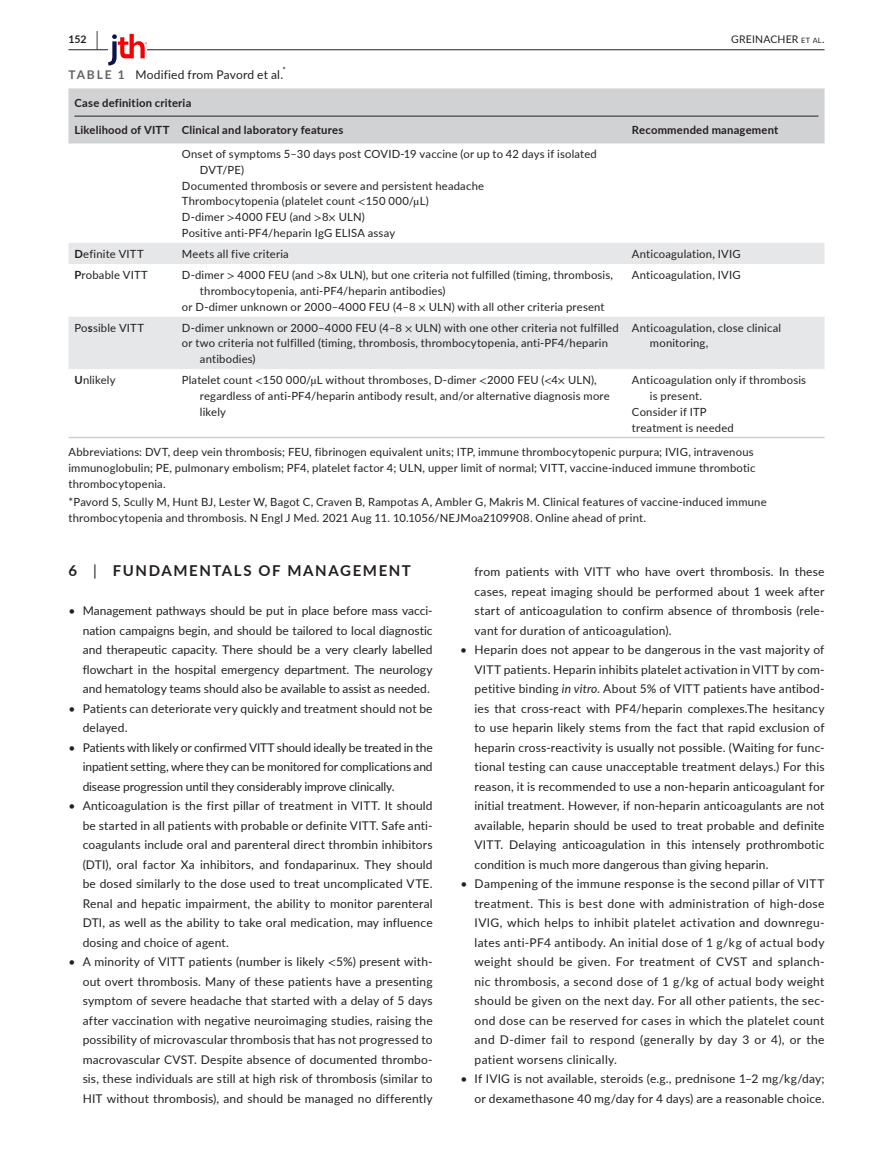
<style>
.page{position:relative;width:893px;height:1174px;background:#fff}
.page>*{position:absolute;margin:0;border:0;box-sizing:border-box;transform-origin:0 0}
.t1{font:700 15px "Lato";letter-spacing:.105em;color:#231f20}
.t2{font:12px/19.5px "Lato";letter-spacing:.015em;color:#231f20;text-align:justify}
.t3{font:11.25px/15.8px "Lato";letter-spacing:.015em;color:#231f20}
.t4{font:700 11.25px "Lato";letter-spacing:.02em;color:#231f20}
.t5{font:10.5px "Lato";letter-spacing:.015em;color:#231f20}
.t6{font:700 10.5px "Lato";color:#231f20}
.s1{font-size:19.5px}
.s2{font-size:7.35px}
.s3{font-weight:700;color:#636366}
.s4{font-family:"STIX"}
.s5{font-weight:700}
.s6{font-weight:400}
.s7{font-style:italic}
</style>
<div class="page">
<hr style="left:68px;top:49px;width:756px;height:1px;background:#231f20">
<svg style="left:108px;top:34px;width:39px;height:31px"></svg>
<div style="left:68px;top:88px;width:756px;height:55px;background:#d1d2d4"></div>
<svg style="left:68px;top:243px;width:756px;height:126px;fill:#e6e7e9"></svg>
<hr style="left:68px;top:437px;width:108px;height:1px;background:#d1d2d4">
<hr style="left:176px;top:437px;width:450px;height:1px;background:#d1d2d4">
<hr style="left:626px;top:437px;width:198px;height:1px;background:#d1d2d4">
<hr style="left:74px;top:116px;width:744px;height:1px;background:#231f20">
<p class="t6" style="left:68px;top:31px;width:31px">152 <span class="s1">|</span></p>
<p class="t5" style="left:731px;top:31px;width:95px">GREINACHER <span class="s2">et al</span>.</p>
<p class="t2" style="left:68px;top:64px;width:219px"><span class="s3">TABLE 1</span> Modified from Pavord et al.<sup>*</sup></p>
<p class="t4" style="left:74px;top:94px;width:118px">Case definition criteria</p>
<p class="t4" style="left:74px;top:122px;width:270px">Likelihood of VITT Clinical and laboratory features</p>
<p class="t4" style="left:632px;top:122px;width:148px">Recommended management</p>
<p class="t3" style="left:182px;top:146px;width:416px">Onset of symptoms 5–30 days post COVID-19 vaccine (or up to 42 days if isolated</p>
<p class="t3" style="left:200px;top:161px;width:46px">DVT/PE)</p>
<p class="t3" style="left:182px;top:177px;width:304px">Documented thrombosis or severe and persistent headache</p>
<p class="t3" style="left:182px;top:193px;width:248px">Thrombocytopenia (platelet count <span class="s4">&lt;</span>150 000/<span class="s4">µ</span>L)</p>
<p class="t3" style="left:182px;top:209px;width:184px">D-dimer <span class="s4">&gt;</span>4000 FEU (and <span class="s4">&gt;</span>8<span class="s4">×</span> ULN)</p>
<p class="t3" style="left:182px;top:224px;width:215px">Positive anti-PF4/heparin IgG ELISA assay</p>
<p class="t3" style="left:74px;top:245px;width:71px"><span class="s5">D</span>efinite VITT</p>
<p class="t3" style="left:182px;top:245px;width:108px">Meets all five criteria</p>
<p class="t3" style="left:632px;top:245px;width:110px">Anticoagulation, IVIG</p>
<p class="t3" style="left:74px;top:267px;width:75px"><span class="s5">P</span>robable VITT</p>
<p class="t3" style="left:182px;top:267px;width:433px">D-dimer <span class="s4">&gt;</span> 4000 FEU (and <span class="s4">&gt;</span>8x ULN), but one criteria not fulfilled (timing, thrombosis,</p>
<p class="t3" style="left:200px;top:282px;width:247px">thrombocytopenia, anti-PF4/heparin antibodies)</p>
<p class="t3" style="left:182px;top:298px;width:424px">or D-dimer unknown or 2000–4000 FEU (4–8 <span class="s4">×</span> ULN) with all other criteria present</p>
<p class="t3" style="left:632px;top:267px;width:110px">Anticoagulation, IVIG</p>
<p class="t3" style="left:74px;top:319px;width:71px">Po<span class="s5">s</span>sible VITT</p>
<p class="t3" style="left:182px;top:319px;width:438px">D-dimer unknown or 2000–4000 FEU (4–8 <span class="s4">×</span> ULN) with one other criteria not fulfilled</p>
<p class="t3" style="left:182px;top:335px;width:427px">or two criteria not fulfilled (timing, thrombosis, thrombocytopenia, anti-PF4/heparin</p>
<p class="t3" style="left:200px;top:351px;width:57px">antibodies)</p>
<p class="t3" style="left:650px;top:319px;width:133px;text-indent:-18px">Anticoagulation, close clinical monitoring,</p>
<p class="t3" style="left:74px;top:372px;width:43px"><span class="s5">U</span>nlikely</p>
<p class="t3" style="left:200px;top:372px;width:411px;text-indent:-18px">Platelet count <span class="s4">&lt;</span>150 000/<span class="s4">µ</span>L without thromboses, D-dimer <span class="s4">&lt;</span>2000 FEU (<span class="s4">&lt;</span>4<span class="s4">×</span> ULN), regardless of anti-PF4/heparin antibody result, and/or alternative diagnosis more likely</p>
<p class="t3" style="left:632px;top:372px;width:176px">Anticoagulation only if thrombosis</p>
<p class="t3" style="left:650px;top:387px;width:54px">is present.</p>
<p class="t3" style="left:632px;top:403px;width:76px">Consider if ITP</p>
<p class="t3" style="left:632px;top:419px;width:103px">treatment is needed</p>
<p class="t3" style="left:68px;top:444px;width:689px">Abbreviations: DVT, deep vein thrombosis; FEU, fibrinogen equivalent units; ITP, immune thrombocytopenic purpura; IVIG, intravenous immunoglobulin; PE, pulmonary embolism; PF4, platelet factor 4; ULN, upper limit of normal; VITT, vaccine-induced immune thrombotic thrombocytopenia.</p>
<p class="t3" style="left:68px;top:493px;width:700px">*Pavord S, Scully M, Hunt BJ, Lester W, Bagot C, Craven B, Rampotas A, Ambler G, Makris M. Clinical features of vaccine-induced immune thrombocytopenia and thrombosis. N Engl J Med. 2021 Aug 11. 10.1056/NEJMoa2109908. Online ahead of print.</p>
<p class="t1" style="left:68px;top:560px;width:344px">6 <span class="s6">|</span> FUNDAMENTALS OF MANAGEMENT</p>
<p class="t2" style="left:83px;top:600px;width:351px;text-indent:-14px">• Management pathways should be put in place before mass vacci&shy;nation campaigns begin, and should be tailored to local diagnostic and therapeutic capacity. There should be a very clearly labelled flowchart in the hospital emergency department. The neurology and hematology teams should also be available to assist as needed.</p>
<p class="t2" style="left:83px;top:698px;width:351px;text-indent:-14px">• Patients can deteriorate very quickly and treatment should not be delayed.</p>
<p class="t2" style="left:83px;top:737px;width:351px;text-indent:-14px">• Patients with likely or confirmed VITT should ideally be treated in the inpatient setting, where they can be monitored for complications and disease progression until they considerably improve clinically.</p>
<p class="t2" style="left:83px;top:795px;width:351px;text-indent:-14px">• Anticoagulation is the first pillar of treatment in VITT. It should be started in all patients with probable or definite VITT. Safe anti&shy;coagulants include oral and parenteral direct thrombin inhibitors (DTI), oral factor Xa inhibitors, and fondaparinux. They should be dosed similarly to the dose used to treat uncomplicated VTE.<br>Renal and hepatic impairment, the ability to monitor parenteral DTI, as well as the ability to take oral medication, may influence dosing and choice of agent.</p>
<p class="t2" style="left:83px;top:951px;width:351px;text-indent:-14px">• A minority of VITT patients (number is likely <span class="s4">&lt;</span>5%) present with&shy;out overt thrombosis. Many of these patients have a presenting symptom of severe headache that started with a delay of 5 days after vaccination with negative neuroimaging studies, raising the possibility of microvascular thrombosis that has not progressed to macrovascular CVST. Despite absence of documented thrombo&shy;sis, these individuals are still at high risk of thrombosis (similar to HIT without thrombosis), and should be managed no differently</p>
<p class="t2" style="left:475px;top:561px;width:351px">from patients with VITT who have overt thrombosis. In these cases, repeat imaging should be performed about 1 week after start of anticoagulation to confirm absence of thrombosis (rele&shy;vant for duration of anticoagulation).</p>
<p class="t2" style="left:475px;top:639px;width:351px;text-indent:-14px">• Heparin does not appear to be dangerous in the vast majority of VITT patients. Heparin inhibits platelet activation in VITT by com&shy;petitive binding <span class="s7">in vitro</span>. About 5% of VITT patients have antibod&shy;ies that cross-react with PF4/heparin complexes.The hesitancy to use heparin likely stems from the fact that rapid exclusion of heparin cross-reactivity is usually not possible. (Waiting for func&shy;tional testing can cause unacceptable treatment delays.) For this reason, it is recommended to use a non-heparin anticoagulant for initial treatment. However, if non-heparin anticoagulants are not available, heparin should be used to treat probable and definite VITT. Delaying anticoagulation in this intensely prothrombotic condition is much more dangerous than giving heparin.</p>
<p class="t2" style="left:475px;top:873px;width:351px;text-indent:-14px">• Dampening of the immune response is the second pillar of VITT treatment. This is best done with administration of high-dose IVIG, which helps to inhibit platelet activation and downregu&shy;lates anti-PF4 antibody. An initial dose of 1 g/kg of actual body weight should be given. For treatment of CVST and splanch&shy;nic thrombosis, a second dose of 1 g/kg of actual body weight should be given on the next day. For all other patients, the sec&shy;ond dose can be reserved for cases in which the platelet count and D-dimer fail to respond (generally by day 3 or 4), or the patient worsens clinically.</p>
<p class="t2" style="left:460px;top:1068px;width:366px;text-align:right">• If IVIG is not available, steroids (e.g., prednisone 1–2 mg/kg/day; or dexamethasone 40 mg/day for 4 days) are a reasonable choice.</p>
</div>
